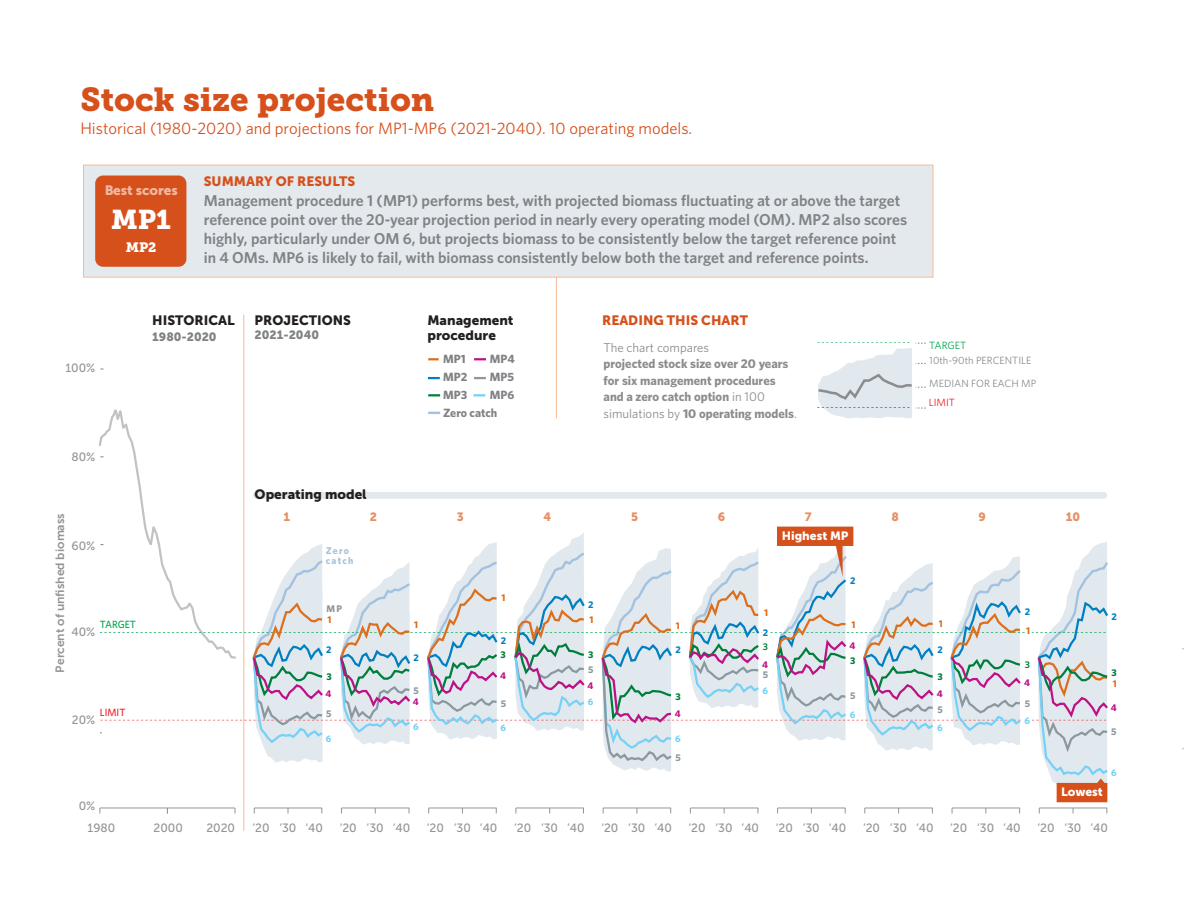
<style>
.page{position:relative;width:1188px;height:918px;background:#fff}
.page>*{position:absolute;margin:0;border:0;box-sizing:border-box;transform-origin:0 0}
.t1{font:33px "Museo Slab 900";color:#d6501c}
.t2{font:27px "Museo Slab 900";color:#fff}
.t3{font:16.5px "Whitney";color:#d6501c}
.t4{font:600 15.75px/18.9px "Whitney";color:#808285}
.t5{font:13.5px/15px "Museo Sans 900";color:#231f20}
.t6{font:13.5px "Museo Sans 900";color:#d6501c}
.t7{font:13.5px "Museo Sans 900";color:#fff}
.t8{font:13.5px "Museo Slab 900";color:#fff}
.t9{font:700 12.75px/16.5px "Whitney";color:#8a8c8f}
.t10{font:12.75px "Whitney";color:#8a8c8f}
.t11{font:12px "Museo Sans 500";color:#939598}
.t12{font:700 12px/18px "Whitney";color:#808285;text-align:justify}
.t13{font:12px "Museo Sans 700";color:#939598}
.t14{font:12px "Museo Sans 900";color:#808285}
.t15{font:12px "Museo Sans 900";color:#fff}
.t16{font:12px "Museo Sans 900";color:#e79065}
.t17{font:10.5px "Whitney";color:#8a8c8f}
.t18{font:500 10.5px "Whitney";color:#00a54f}
.t19{font:10.5px "Whitney";color:#00a54f}
.t20{font:500 10.5px "Whitney";color:#ee1d23}
.t21{font:10.5px "Whitney";color:#ee1d23}
.t22{font:700 9.75px "Whitney";color:#dd6e1c}
.t23{font:700 9.75px "Whitney";color:#0080c2}
.t24{font:700 9.75px "Whitney";color:#bd1186}
.t25{font:700 9.75px "Whitney";color:#8b98a0}
.t26{font:700 9.75px "Whitney";color:#75d1f6}
.t27{font:700 9.75px/9.8px "Whitney";letter-spacing:.125em;color:#a3c2e0}
.t28{font:700 9.75px "Whitney";color:#007e3d}
.t29{font:700 9.75px "Whitney";color:#939598}
.t30{font:600 9.75px "Whitney";color:#007e3d}
.s1{font-weight:400}
</style>
<div class="page">
<hr style="left:243px;top:315px;width:1px;height:516px;background:#fab994">
<hr style="left:100px;top:808px;width:135px;height:1px;background:#939598">
<hr style="left:254px;top:808px;width:68px;height:1px;background:#939598">
<hr style="left:341px;top:808px;width:68px;height:1px;background:#939598">
<hr style="left:429px;top:808px;width:68px;height:1px;background:#939598">
<hr style="left:516px;top:808px;width:68px;height:1px;background:#939598">
<hr style="left:603px;top:808px;width:68px;height:1px;background:#939598">
<hr style="left:690px;top:808px;width:68px;height:1px;background:#939598">
<hr style="left:778px;top:808px;width:67px;height:1px;background:#939598">
<hr style="left:865px;top:808px;width:68px;height:1px;background:#939598">
<hr style="left:952px;top:808px;width:68px;height:1px;background:#939598">
<hr style="left:1039px;top:808px;width:68px;height:1px;background:#939598">
<hr style="left:556px;top:277px;width:1px;height:141px;background:#fab994">
<svg style="left:99px;top:343px;width:1009px;height:459px"></svg>
<div style="left:85px;top:167px;width:846px;height:108px;background:#e4e9ed"></div>
<div style="left:83px;top:165px;width:850px;height:112px;border:1px solid #fab994"></div>
<div style="left:95px;top:176px;width:91px;height:91px;background:#d6501c;border-radius:8px"></div>
<h1 class="t1" style="left:80px;top:80px;width:355px">Stock size projection</h1>
<p class="t3" style="left:80px;top:117px;width:613px">Historical (1980-2020) and projections for MP1-MP6 (2021-2040). 10 operating models.</p>
<p class="t7" style="left:104px;top:183px;width:75px">Best scores</p>
<h2 class="t2" style="left:111px;top:204px;width:61px">MP1</h2>
<p class="t8" style="left:126px;top:240px;width:32px">MP2</p>
<p class="t6" style="left:204px;top:174px;width:153px">SUMMARY OF RESULTS</p>
<p class="t4" style="left:204px;top:191px;width:705px">Management procedure 1 (MP1) performs best, with projected biomass fluctuating at or above the target reference point over the 20-year projection period in nearly every operating model (OM). MP2 also scores highly, particularly under OM 6, but projects biomass to be consistently below the target reference point in 4 OMs. MP6 is likely to fail, with biomass consistently below both the target and reference points.</p>
<p class="t11" style="left:65px;top:361px;width:31px">100%</p>
<p class="t5" style="left:152px;top:313px;width:84px">HISTORICAL</p>
<p class="t14" style="left:152px;top:330px;width:66px">1980-2020</p>
<p class="t11" style="left:72px;top:451px;width:25px">80%</p>
<p class="t13" style="left:53px;top:673px;width:161px;rotate:-90deg">Percent of unfished biomass</p>
<p class="t11" style="left:72px;top:539px;width:25px">60%</p>
<p class="t18" style="left:100px;top:618px;width:38px">TARGET</p>
<p class="t11" style="left:72px;top:626px;width:25px">40%</p>
<p class="t20" style="left:100px;top:705px;width:27px">LIMIT</p>
<p class="t11" style="left:72px;top:713px;width:25px">20%</p>
<p class="t11" style="left:79px;top:800px;width:18px">0%</p>
<p class="t5" style="left:255px;top:313px;width:98px">PROJECTIONS</p>
<p class="t14" style="left:255px;top:328px;width:66px">2021-2040</p>
<p class="t5" style="left:427px;top:312px;width:88px">Management procedure</p>
<p class="t12" style="left:443px;top:350px;width:24px">MP1</p>
<p class="t12" style="left:490px;top:350px;width:26px">MP4<br>MP5<br>MP6</p>
<p class="t12" style="left:443px;top:368px;width:26px">MP2</p>
<p class="t12" style="left:443px;top:404px;width:56px">Zero catch</p>
<p class="t12" style="left:443px;top:386px;width:26px">MP3</p>
<p class="t6" style="left:602px;top:313px;width:147px">READING THIS CHART</p>
<p class="t10" style="left:604px;top:339px;width:107px">The chart compares</p>
<p class="t9" style="left:604px;top:355px;width:195px">projected stock size over 20 years for six management procedures and a zero catch option <span class="s1">in 100 simulations by</span> 10 operating models<span class="s1">.</span></p>
<p class="t19" style="left:929px;top:338px;width:38px">TARGET</p>
<p class="t17" style="left:929px;top:353px;width:104px">10th-90th PERCENTILE</p>
<p class="t17" style="left:929px;top:377px;width:109px">MEDIAN FOR EACH MP</p>
<p class="t21" style="left:929px;top:395px;width:28px">LIMIT</p>
<p class="t5" style="left:255px;top:486px;width:113px">Operating model</p>
<p class="t16" style="left:283px;top:510px;width:8px">1</p>
<p class="t16" style="left:370px;top:510px;width:9px">2</p>
<p class="t16" style="left:457px;top:510px;width:9px">3</p>
<p class="t16" style="left:544px;top:510px;width:9px">4</p>
<p class="t16" style="left:631px;top:510px;width:9px">5</p>
<p class="t16" style="left:718px;top:510px;width:9px">6</p>
<p class="t16" style="left:805px;top:510px;width:8px">7</p>
<p class="t16" style="left:891px;top:510px;width:9px">8</p>
<p class="t16" style="left:979px;top:510px;width:9px">9</p>
<p class="t16" style="left:1066px;top:510px;width:16px">10</p>
<p class="t15" style="left:782px;top:529px;width:68px">Highest MP</p>
<p class="t27" style="left:326px;top:546px;width:29px">Zero catch</p>
<p class="t23" style="left:850px;top:575px;width:7px">2</p>
<p class="t29" style="left:327px;top:602px;width:17px">MP</p>
<p class="t22" style="left:328px;top:613px;width:5px">1</p>
<p class="t23" style="left:326px;top:644px;width:7px">2</p>
<p class="t28" style="left:327px;top:670px;width:7px">3</p>
<p class="t24" style="left:326px;top:687px;width:7px">4</p>
<p class="t25" style="left:326px;top:707px;width:7px">5</p>
<p class="t26" style="left:326px;top:732px;width:7px">6</p>
<p class="t22" style="left:501px;top:591px;width:5px">1</p>
<p class="t23" style="left:501px;top:634px;width:7px">2</p>
<p class="t24" style="left:500px;top:669px;width:7px">4</p>
<p class="t25" style="left:501px;top:697px;width:7px">5</p>
<p class="t26" style="left:501px;top:721px;width:7px">6</p>
<p class="t22" style="left:414px;top:618px;width:5px">1</p>
<p class="t23" style="left:413px;top:651px;width:7px">2</p>
<p class="t28" style="left:501px;top:648px;width:7px">3</p>
<p class="t24" style="left:413px;top:695px;width:7px">4</p>
<p class="t25" style="left:413px;top:684px;width:7px">5</p>
<p class="t26" style="left:413px;top:720px;width:7px">6</p>
<p class="t23" style="left:588px;top:598px;width:7px">2</p>
<p class="t22" style="left:590px;top:613px;width:5px">1</p>
<p class="t28" style="left:588px;top:648px;width:7px">3</p>
<p class="t24" style="left:588px;top:679px;width:7px">4</p>
<p class="t25" style="left:588px;top:663px;width:7px">5</p>
<p class="t26" style="left:588px;top:696px;width:7px">6</p>
<p class="t22" style="left:676px;top:619px;width:5px">1</p>
<p class="t23" style="left:675px;top:644px;width:7px">2</p>
<p class="t28" style="left:676px;top:690px;width:7px">3</p>
<p class="t24" style="left:675px;top:707px;width:7px">4</p>
<p class="t25" style="left:675px;top:751px;width:7px">5</p>
<p class="t26" style="left:675px;top:732px;width:7px">6</p>
<p class="t22" style="left:764px;top:606px;width:5px">1</p>
<p class="t23" style="left:763px;top:626px;width:7px">2</p>
<p class="t30" style="left:763px;top:640px;width:7px">3</p>
<p class="t24" style="left:762px;top:658px;width:7px">4</p>
<p class="t25" style="left:763px;top:668px;width:7px">5</p>
<p class="t26" style="left:763px;top:684px;width:7px">6</p>
<p class="t22" style="left:852px;top:618px;width:5px">1</p>
<p class="t24" style="left:850px;top:639px;width:7px">4</p>
<p class="t28" style="left:850px;top:654px;width:7px">3</p>
<p class="t25" style="left:850px;top:690px;width:7px">5</p>
<p class="t26" style="left:850px;top:708px;width:7px">6</p>
<p class="t22" style="left:939px;top:617px;width:5px">1</p>
<p class="t23" style="left:937px;top:644px;width:7px">2</p>
<p class="t28" style="left:937px;top:670px;width:7px">3</p>
<p class="t24" style="left:937px;top:687px;width:7px">4</p>
<p class="t25" style="left:937px;top:703px;width:7px">5</p>
<p class="t26" style="left:937px;top:721px;width:7px">6</p>
<p class="t23" style="left:1025px;top:605px;width:7px">2</p>
<p class="t22" style="left:1026px;top:624px;width:5px">1</p>
<p class="t30" style="left:1025px;top:658px;width:7px">3</p>
<p class="t24" style="left:1024px;top:676px;width:7px">4</p>
<p class="t25" style="left:1025px;top:697px;width:7px">5</p>
<p class="t26" style="left:1025px;top:714px;width:7px">6</p>
<p class="t15" style="left:1061px;top:785px;width:43px">Lowest</p>
<p class="t23" style="left:1111px;top:610px;width:7px">2</p>
<p class="t28" style="left:1111px;top:666px;width:7px">3</p>
<p class="t24" style="left:1111px;top:701px;width:7px">4</p>
<p class="t25" style="left:1111px;top:725px;width:7px">5</p>
<p class="t26" style="left:1111px;top:766px;width:7px">6</p>
<p class="t22" style="left:1113px;top:677px;width:5px">1</p>
<p class="t11" style="left:88px;top:821px;width:29px">1980</p>
<p class="t11" style="left:154px;top:821px;width:31px">2000</p>
<p class="t11" style="left:206px;top:821px;width:30px">2020</p>
<p class="t11" style="left:252px;top:821px;width:72px">‘20 ‘30 ‘40</p>
<p class="t11" style="left:340px;top:821px;width:72px">‘20 ‘30 ‘40</p>
<p class="t11" style="left:427px;top:821px;width:72px">‘20 ‘30 ‘40</p>
<p class="t11" style="left:514px;top:821px;width:72px">‘20 ‘30 ‘40</p>
<p class="t11" style="left:601px;top:821px;width:72px">‘20 ‘30 ‘40</p>
<p class="t11" style="left:689px;top:821px;width:72px">‘20 ‘30 ‘40</p>
<p class="t11" style="left:776px;top:821px;width:72px">‘20 ‘30 ‘40</p>
<p class="t11" style="left:863px;top:821px;width:72px">‘20 ‘30 ‘40</p>
<p class="t11" style="left:950px;top:821px;width:72px">‘20 ‘30 ‘40</p>
<p class="t11" style="left:1037px;top:821px;width:72px">‘20 ‘30 ‘40</p>
</div>
